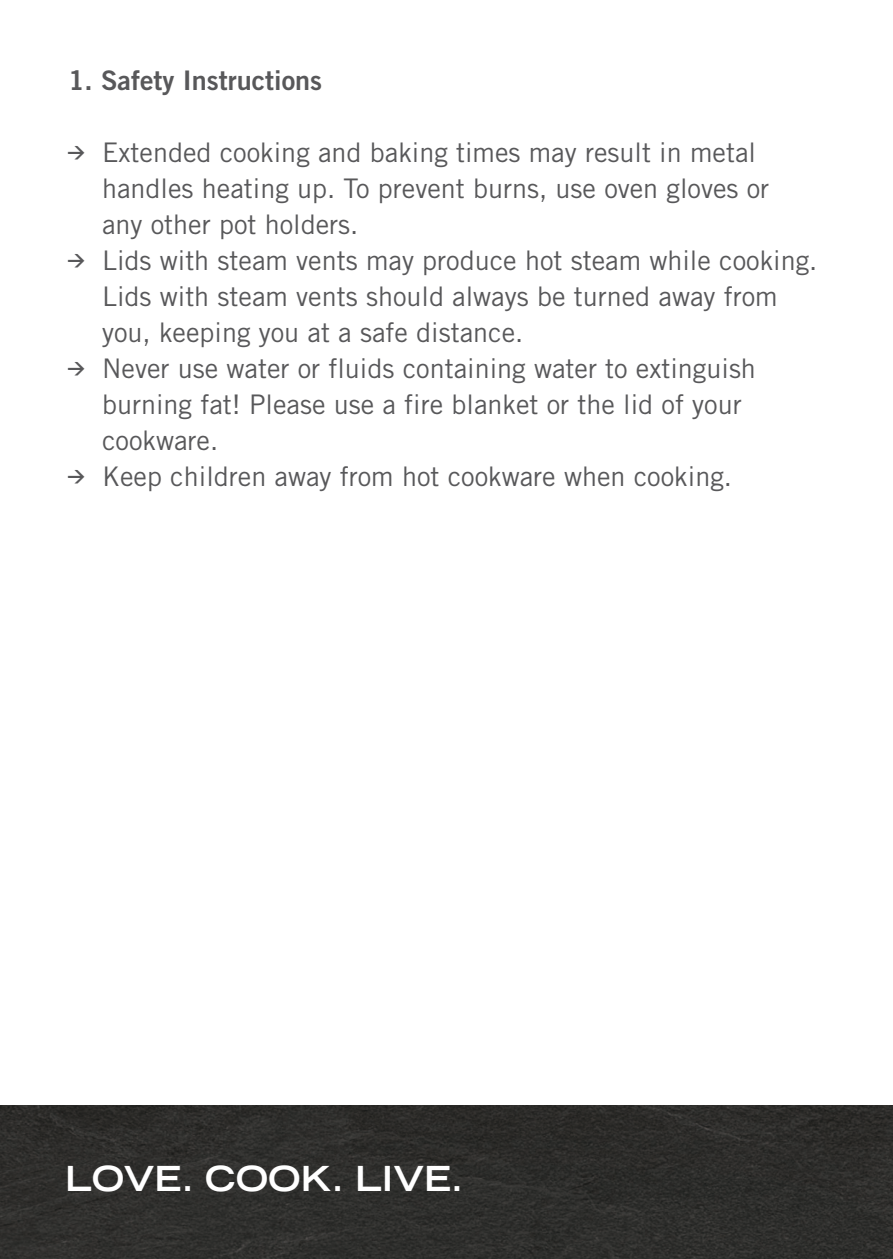
<style>
.page{position:relative;width:893px;height:1259px;background:#fff}
.page>*{position:absolute;margin:0;border:0;box-sizing:border-box;transform-origin:0 0}
.t1{font:700 expanded 34.5px "Trade Gothic LH";color:#fff}
.t2{font:27px/36px "Trade Gothic";color:#58585a}
.t3{font:27px "Trade Gothic Bold Two";color:#58585a}
</style>
<div class="page">
<img style="left:0;top:1106px;width:893px;height:153px">
<p class="t3" style="left:68px;top:64px;width:256px">1. Safety Instructions</p>
<p class="t2" style="left:102px;top:134px;width:669px;text-indent:-34px">✓ Extended cooking and baking times may result in metal handles heating up. To prevent burns, use oven gloves or any other pot holders.</p>
<p class="t2" style="left:102px;top:242px;width:717px;text-indent:-34px">✓ Lids with steam vents may produce hot steam while cooking.<br>Lids with steam vents should always be turned away from you, keeping you at a safe distance.</p>
<p class="t2" style="left:102px;top:350px;width:655px;text-indent:-34px">✓ Never use water or fluids containing water to extinguish burning fat! Please use a fire blanket or the lid of your cookware.</p>
<p class="t2" style="left:68px;top:458px;width:665px">✓ Keep children away from hot cookware when cooking.</p>
<p class="t1" style="left:65px;top:1155px;width:400px">LOVE. COOK. LIVE.</p>
</div>
